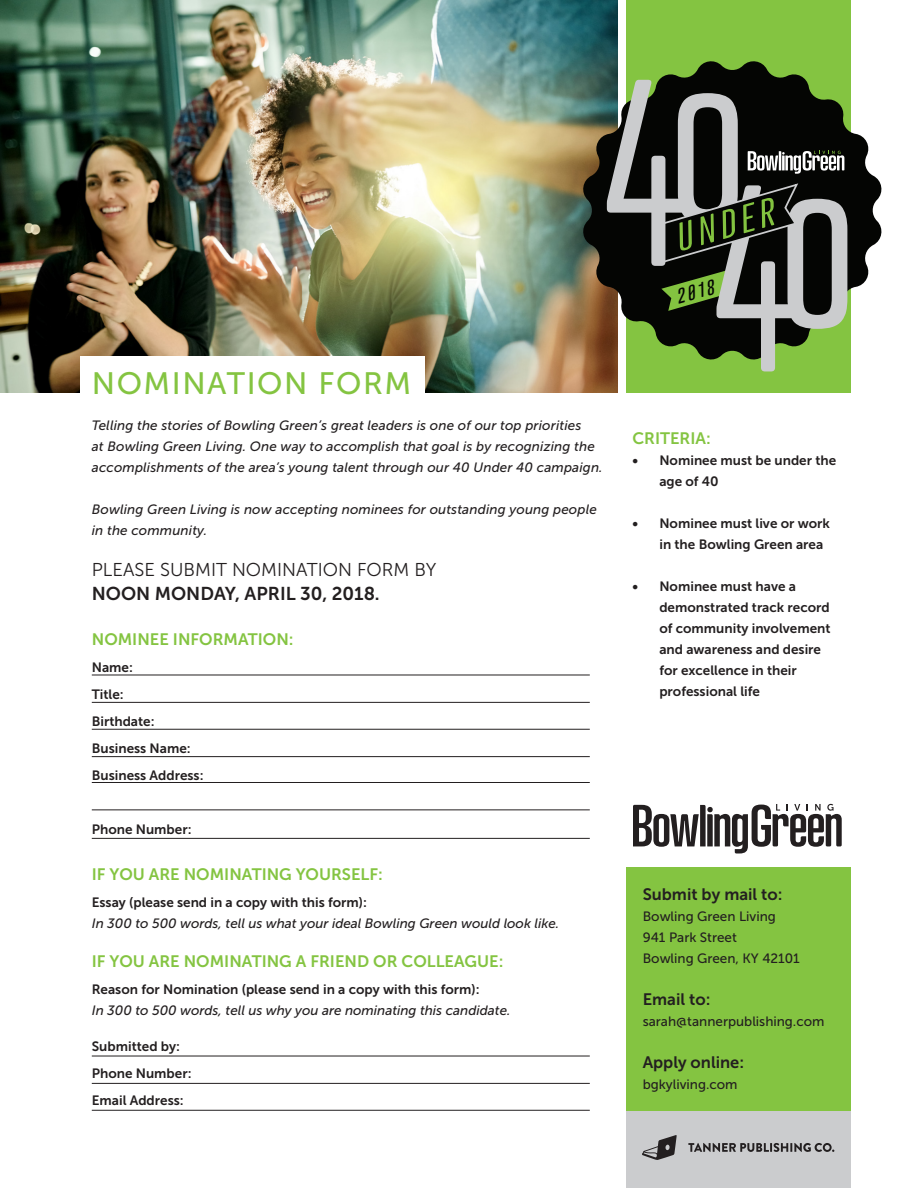
<style>
.page{position:relative;width:918px;height:1188px;background:#fff}
.page>*{position:absolute;margin:0;border:0;box-sizing:border-box;transform-origin:0 0}
.t1{font:italic 47.85px "Atrament Light SC";color:#83c340;scale:1.17 1}
.t2{font:30.9px "Museo Sans 500";letter-spacing:.05em;color:#84c441}
.t3{font:italic 500 20.25px "Atrament";color:#040503;scale:1.17 1}
.t4{font:18.6px "Museo Sans 300";color:#231f20}
.t5{font:18.6px "Museo Sans 700";color:#231f20}
.t6{font:16.5px "Museo Sans 700";color:#84c441}
.t7{font:16.5px "Museo Sans 700";color:#231f20}
.t8{font:italic 13.5px/21px "Museo Sans 500";letter-spacing:.01em;color:#231f20}
.t9{font:13.5px/21px "Museo Sans 700";color:#231f20}
.t10{font:13.5px "Museo Sans 500";color:#231f20}
</style>
<div class="page">
<div style="left:626px;top:868px;width:224px;height:320px;background:#84c441"></div>
<div style="left:626px;top:1112px;width:224px;height:76px;background:#cbccce"></div>
<div style="left:626px;top:0;width:224px;height:392px;background:#84c441"></div>
<img style="left:0;top:0;width:618px;height:392px">
<hr style="left:92px;top:675px;width:498px;height:1px;background:#231f20">
<hr style="left:92px;top:1056px;width:498px;height:1px;background:#231f20">
<hr style="left:92px;top:702px;width:498px;height:1px;background:#231f20">
<hr style="left:92px;top:1083px;width:498px;height:1px;background:#231f20">
<hr style="left:92px;top:729px;width:498px;height:1px;background:#231f20">
<hr style="left:92px;top:1110px;width:498px;height:1px;background:#231f20">
<hr style="left:92px;top:756px;width:498px;height:1px;background:#231f20">
<hr style="left:92px;top:782px;width:498px;height:1px;background:#231f20">
<hr style="left:92px;top:809px;width:498px;height:1px;background:#231f20">
<hr style="left:92px;top:838px;width:498px;height:1px;background:#231f20">
<div style="left:81px;top:356px;width:344px;height:52px;background:#fff"></div>
<svg style="left:688px;top:1143px;width:146px;height:9px"></svg>
<svg style="left:642px;top:1135px;width:35px;height:25px"></svg>
<svg style="left:633px;top:804px;width:209px;height:50px"></svg>
<svg style="left:580px;top:59px;width:302px;height:303px"></svg>
<svg style="left:607px;top:80px;width:240px;height:291px;background:#4b5342"></svg>
<p class="t2" style="left:92px;top:366px;width:321px">NOMINATION FORM</p>
<p class="t8" style="left:92px;top:415px;width:512px">Telling the stories of Bowling Green’s great leaders is one of our top priorities<br>at Bowling Green Living. One way to accomplish that goal is by recognizing the accomplishments of the area’s young talent through our 40 Under 40 campaign.</p>
<p class="t8" style="left:92px;top:499px;width:507px">Bowling Green Living is now accepting nominees for outstanding young people in the community.</p>
<p class="t4" style="left:92px;top:560px;width:346px">PLEASE SUBMIT NOMINATION FORM BY</p>
<p class="t5" style="left:92px;top:583px;width:289px">NOON MONDAY, APRIL 30, 2018.</p>
<p class="t6" style="left:92px;top:630px;width:203px">NOMINEE INFORMATION:</p>
<p class="t9" style="left:92px;top:657px;width:43px">Name:</p>
<p class="t9" style="left:92px;top:684px;width:34px">Title:</p>
<p class="t9" style="left:92px;top:711px;width:64px">Birthdate:</p>
<p class="t9" style="left:92px;top:738px;width:100px">Business Name:</p>
<p class="t9" style="left:92px;top:765px;width:113px">Business Address:</p>
<p class="t9" style="left:92px;top:819px;width:101px">Phone Number:</p>
<p class="t6" style="left:92px;top:865px;width:292px">IF YOU ARE NOMINATING YOURSELF:</p>
<p class="t9" style="left:92px;top:892px;width:277px">Essay (please send in a copy with this form):</p>
<p class="t8" style="left:92px;top:913px;width:469px">In 300 to 500 words, tell us what your ideal Bowling Green would look like.</p>
<p class="t6" style="left:92px;top:952px;width:413px">IF YOU ARE NOMINATING A FRIEND OR COLLEAGUE:</p>
<p class="t9" style="left:92px;top:979px;width:389px">Reason for Nomination (please send in a copy with this form):</p>
<p class="t8" style="left:92px;top:1000px;width:420px">In 300 to 500 words, tell us why you are nominating this candidate.</p>
<p class="t9" style="left:92px;top:1036px;width:90px">Submitted by:</p>
<p class="t9" style="left:92px;top:1063px;width:101px">Phone Number:</p>
<p class="t9" style="left:92px;top:1090px;width:93px">Email Address:</p>
<p class="t1" style="left:666px;top:211px;width:88px;rotate:-16deg">under</p>
<p class="t3" style="left:673px;top:286px;width:34px;rotate:-16deg">2018</p>
<p class="t6" style="left:632px;top:429px;width:80px">CRITERIA:</p>
<p class="t9" style="left:659px;top:449px;width:178px;text-indent:-27px">• Nominee must be under the age of 40</p>
<p class="t9" style="left:659px;top:512px;width:172px;text-indent:-27px">• Nominee must live or work in the Bowling Green area</p>
<p class="t9" style="left:659px;top:575px;width:173px;text-indent:-27px">• Nominee must have a demonstrated track record of community involvement and awareness and desire for excellence in their professional life</p>
<p class="t7" style="left:643px;top:885px;width:141px">Submit by mail to:</p>
<p class="t10" style="left:643px;top:909px;width:135px">Bowling Green Living</p>
<p class="t10" style="left:643px;top:930px;width:96px">941 Park Street</p>
<p class="t10" style="left:643px;top:951px;width:159px">Bowling Green, KY 42101</p>
<p class="t7" style="left:643px;top:990px;width:69px">Email to:</p>
<p class="t10" style="left:643px;top:1014px;width:183px">sarah@tannerpublishing.com</p>
<p class="t7" style="left:643px;top:1053px;width:103px">Apply online:</p>
<p class="t10" style="left:643px;top:1077px;width:96px">bgkyliving.com</p>
</div>
